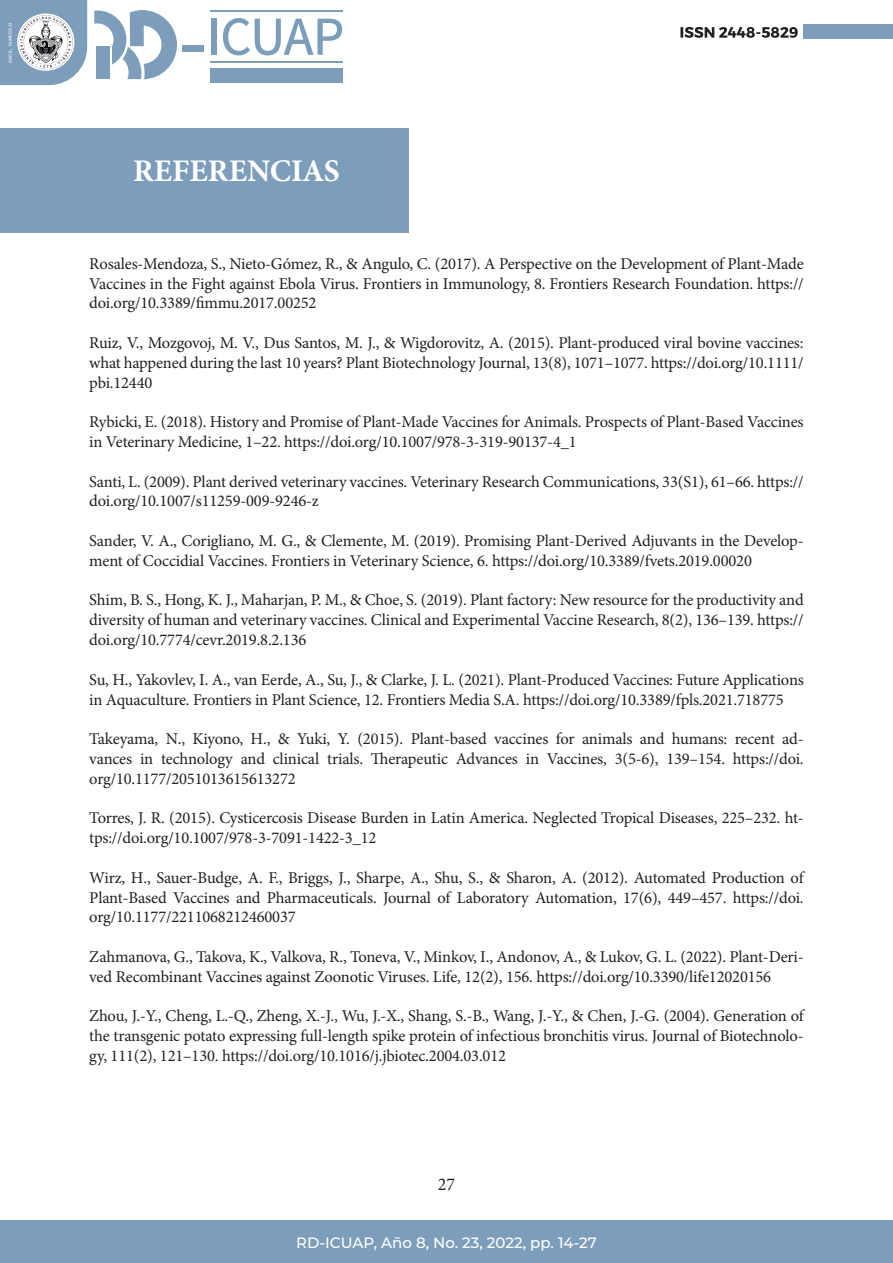
<style>
.page{position:relative;width:893px;height:1263px;background:#fff}
.page>*{position:absolute;margin:0;border:0;box-sizing:border-box;transform-origin:0 0}
.TÍTULO_DE_ARTÍCULO{font:700 31.5px "Minion Pro";color:#fff}
.t1{font:18px "Minion Pro";color:#231f20}
.TÍTULO_DE_ARTÍCULO-2{font:16.5px/19.8px "Minion Pro";letter-spacing:-.01em;color:#231f20;text-align:justify}
.t2{font:500 15px "Montserrat";color:#fff}
.t3{font:4.5px "BUAP802";color:#fff}
</style>
<div class="page">
<div style="left:804px;top:25px;width:89px;height:14px;background:#7d9eba"></div>
<svg style="left:680px;top:27px;width:118px;height:11px"></svg>
<div style="left:0;top:1220px;width:893px;height:43px;background:#7d9eba"></div>
<svg style="left:94px;top:10px;width:83px;height:69px"></svg>
<div style="left:96px;top:46px;width:14px;height:33px;background:#7d9eba"></div>
<svg style="left:0;top:0;width:87px;height:85px"></svg>
<div style="left:3px;top:9px;width:11px;height:67px;background:#7d9eba"></div>
<div style="left:182px;top:45px;width:21px;height:7px;background:#7d9eba"></div>
<div style="left:210px;top:68px;width:133px;height:14px;background:#7d9eba"></div>
<svg style="left:203px;top:18px;width:139px;height:37px"></svg>
<hr style="left:210px;top:10px;width:133px;height:2px;background:#7d9eba">
<hr style="left:210px;top:61px;width:133px;height:2px;background:#7d9eba">
<div style="left:0;top:128px;width:408px;height:104px;background:#7d9eba"></div>
<p class="t3" style="left:8px;top:63px;width:42px;rotate:-90deg">AÑO 8, NÚMERO 23</p>
<p class="TÍTULO_DE_ARTÍCULO" style="left:133px;top:148px;width:208px">REFERENCIAS</p>
<p class="TÍTULO_DE_ARTÍCULO-2" style="left:89px;top:254px;width:716px">Rosales-Mendoza, S., Nieto-Gómez, R., &amp; Angulo, C. (2017). A Perspective on the Development of Plant-Made Vaccines in the Fight against Ebola Virus. Frontiers in Immunology, 8. Frontiers Research Foundation. https:// doi.org/10.3389/fimmu.2017.00252</p>
<p class="TÍTULO_DE_ARTÍCULO-2" style="left:89px;top:333px;width:716px">Ruiz, V., Mozgovoj, M. V., Dus Santos, M. J., &amp; Wigdorovitz, A. (2015). Plant-produced viral bovine vaccines: what happened during the last 10 years? Plant Biotechnology Journal, 13(8), 1071–1077. https://doi.org/10.1111/ pbi.12440</p>
<p class="TÍTULO_DE_ARTÍCULO-2" style="left:89px;top:412px;width:716px">Rybicki, E. (2018). History and Promise of Plant-Made Vaccines for Animals. Prospects of Plant-Based Vaccines in Veterinary Medicine, 1–22. https://doi.org/10.1007/978-3-319-90137-4_1</p>
<p class="TÍTULO_DE_ARTÍCULO-2" style="left:89px;top:472px;width:716px">Santi, L. (2009). Plant derived veterinary vaccines. Veterinary Research Communications, 33(S1), 61–66. https:// doi.org/10.1007/s11259-009-9246-z</p>
<p class="TÍTULO_DE_ARTÍCULO-2" style="left:89px;top:531px;width:716px">Sander, V. A., Corigliano, M. G., &amp; Clemente, M. (2019). Promising Plant-Derived Adjuvants in the Develop&shy;ment of Coccidial Vaccines. Frontiers in Veterinary Science, 6. https://doi.org/10.3389/fvets.2019.00020</p>
<p class="TÍTULO_DE_ARTÍCULO-2" style="left:89px;top:590px;width:716px">Shim, B. S., Hong, K. J., Maharjan, P. M., &amp; Choe, S. (2019). Plant factory: New resource for the productivity and diversity of human and veterinary vaccines. Clinical and Experimental Vaccine Research, 8(2), 136–139. https:// doi.org/10.7774/cevr.2019.8.2.136</p>
<p class="TÍTULO_DE_ARTÍCULO-2" style="left:89px;top:670px;width:716px">Su, H., Yakovlev, I. A., van Eerde, A., Su, J., &amp; Clarke, J. L. (2021). Plant-Produced Vaccines: Future Applications in Aquaculture. Frontiers in Plant Science, 12. Frontiers Media S.A. https://doi.org/10.3389/fpls.2021.718775</p>
<p class="TÍTULO_DE_ARTÍCULO-2" style="left:89px;top:729px;width:716px">Takeyama, N., Kiyono, H., &amp; Yuki, Y. (2015). Plant-based vaccines for animals and humans: recent ad&shy;vances in technology and clinical trials. Therapeutic Advances in Vaccines, 3(5-6), 139–154. https://doi. org/10.1177/2051013615613272</p>
<p class="TÍTULO_DE_ARTÍCULO-2" style="left:89px;top:808px;width:716px">Torres, J. R. (2015). Cysticercosis Disease Burden in Latin America. Neglected Tropical Diseases, 225–232. ht&shy;tps://doi.org/10.1007/978-3-7091-1422-3_12</p>
<p class="TÍTULO_DE_ARTÍCULO-2" style="left:89px;top:868px;width:716px">Wirz, H., Sauer-Budge, A. F., Briggs, J., Sharpe, A., Shu, S., &amp; Sharon, A. (2012). Automated Production of Plant-Based Vaccines and Pharmaceuticals. Journal of Laboratory Automation, 17(6), 449–457. https://doi. org/10.1177/2211068212460037</p>
<p class="TÍTULO_DE_ARTÍCULO-2" style="left:89px;top:947px;width:716px">Zahmanova, G., Takova, K., Valkova, R., Toneva, V., Minkov, I., Andonov, A., &amp; Lukov, G. L. (2022). Plant-Deri&shy;ved Recombinant Vaccines against Zoonotic Viruses. Life, 12(2), 156. https://doi.org/10.3390/life12020156</p>
<p class="TÍTULO_DE_ARTÍCULO-2" style="left:89px;top:1006px;width:716px">Zhou, J.-Y., Cheng, L.-Q., Zheng, X.-J., Wu, J.-X., Shang, S.-B., Wang, J.-Y., &amp; Chen, J.-G. (2004). Generation of the transgenic potato expressing full-length spike protein of infectious bronchitis virus. Journal of Biotechnolo&shy;gy, 111(2), 121–130. https://doi.org/10.1016/j.jbiotec.2004.03.012</p>
<p class="t1" style="left:438px;top:1172px;width:19px">27</p>
<p class="t2" style="left:296px;top:1232px;width:302px">RD-ICUAP, Año 8, No. 23, 2022, pp. 14-27</p>
</div>
